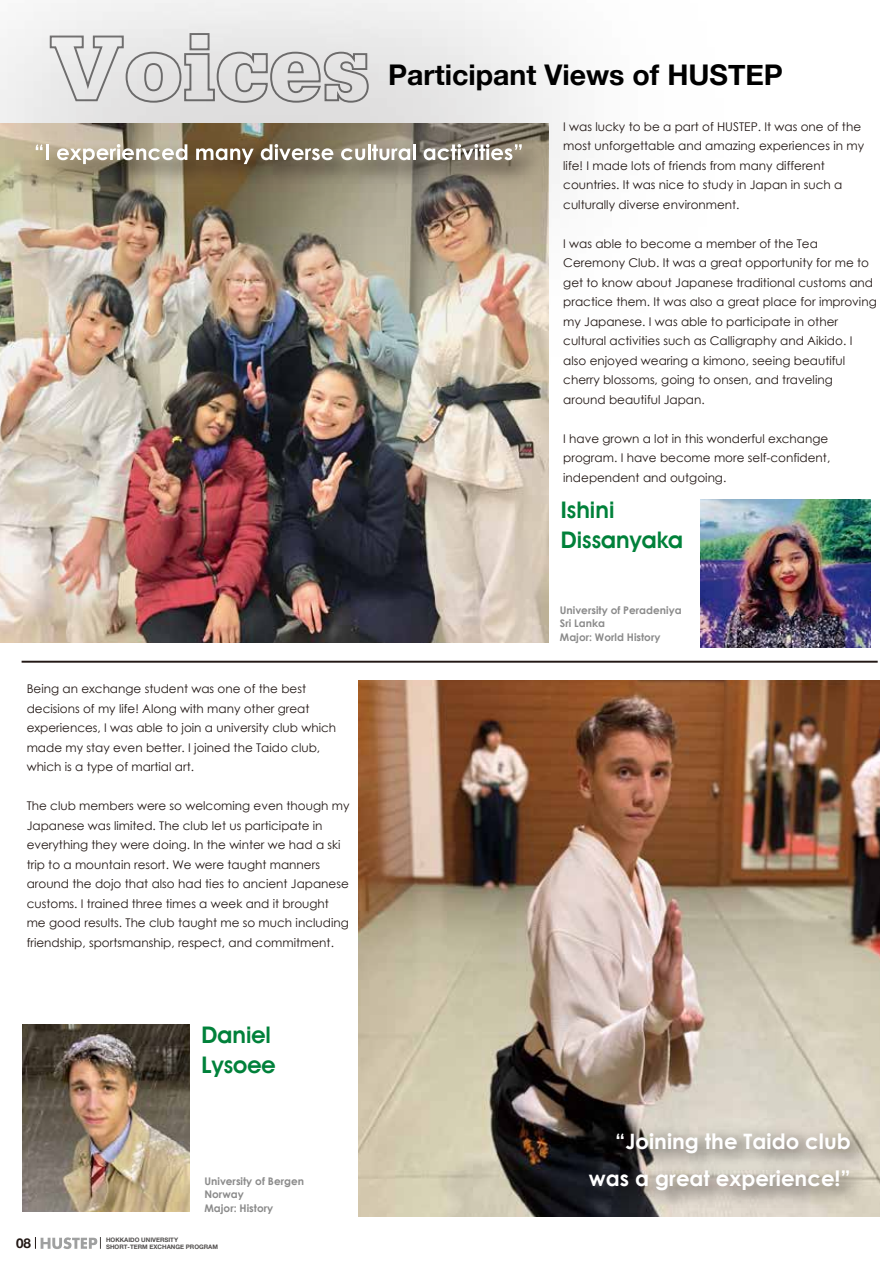
<style>
.page{position:relative;width:893px;height:1263px;background:#fff}
.page>*{position:absolute;margin:0;border:0;box-sizing:border-box;transform-origin:0 0}
.t1{font:700 28.5px "Helvetica Neue";color:#000}
.t2{font:23.4px/29.7px "Advantage Demi";color:#00813a}
.t3{font:700 21.3px/37.2px "Century Gothic";color:#fff;text-align:right}
.t4{font:700 13.5px "Helvetica Neue";color:#221815}
.t5{font:12px/19.5px "Century Gothic";color:#221815}
.t6{font:700 10.5px/13.5px "Century Gothic";color:#8b8b8b}
.t7{font:700 6.15px/6.3px "Helvetica Neue";color:#4f4c4b}
</style>
<div class="page">
<img style="left:23px;top:1024px;width:167px;height:188px">
<svg style="left:35px;top:1237px;width:66px;height:12px"></svg>
<hr style="left:22px;top:661px;width:856px;height:2px;background:#221815">
<img style="left:0;top:422px;width:548px;height:221px">
<img style="left:700px;top:499px;width:171px;height:149px">
<img style="left:0;top:0;width:568px;height:422px">
<img style="left:24px;top:132px;width:531px;height:65px">
<svg style="left:36px;top:144px;width:7px;height:6px"></svg>
<hr style="left:46px;top:145px;width:3px;height:15px;background:#fff">
<svg style="left:57px;top:144px;width:130px;height:20px"></svg>
<svg style="left:196px;top:148px;width:58px;height:16px"></svg>
<svg style="left:261px;top:144px;width:72px;height:16px"></svg>
<svg style="left:341px;top:144px;width:69px;height:16px"></svg>
<hr style="left:413px;top:144px;width:3px;height:16px;background:#fff">
<svg style="left:424px;top:144px;width:98px;height:16px"></svg>
<img style="left:358px;top:680px;width:522px;height:537px">
<img style="left:575px;top:1112px;width:305px;height:105px">
<p class="t5" style="left:27px;top:679px;width:311px">Being an exchange student was one of the best decisions of my life! Along with many other great experiences, I was able to join a university club which made my stay even better. I joined the Taido club, which is a type of martial art.</p>
<p class="t5" style="left:27px;top:796px;width:324px">The club members were so welcoming even though my Japanese was limited. The club let us participate in everything they were doing. In the winter we had a ski trip to a mountain resort. We were taught manners around the dojo that also had ties to ancient Japanese customs. I trained three times a week and it brought me good results. The club taught me so much including friendship, sportsmanship, respect, and commitment.</p>
<h2 class="t2" style="left:202px;top:1020px;width:76px">Daniel<br>Lysoee</h2>
<p class="t6" style="left:204px;top:1174px;width:101px">University of Bergen<br>Norway<br>Major: History</p>
<p class="t4" style="left:16px;top:1233px;width:17px">08</p>
<p class="t7" style="left:106px;top:1237px;width:113px">HOKKAIDO UNIVERSITY<br>SHORT-TERM EXCHANGE PROGRAM</p>
<h1 class="t1" style="left:388px;top:52px;width:396px">Participant Views of HUSTEP</h1>
<p class="t5" style="left:563px;top:116px;width:302px">I was lucky to be a part of HUSTEP. It was one of the most unforgettable and amazing experiences in my life! I made lots of friends from many different countries. It was nice to study in Japan in such a culturally diverse environment.</p>
<p class="t5" style="left:563px;top:233px;width:315px">I was able to become a member of the Tea Ceremony Club. It was a great opportunity for me to get to know about Japanese traditional customs and practice them. It was also a great place for improving my Japanese. I was able to participate in other cultural activities such as Calligraphy and Aikido. I also enjoyed wearing a kimono, seeing beautiful cherry blossoms, going to onsen, and traveling around beautiful Japan.</p>
<p class="t5" style="left:563px;top:428px;width:269px">I have grown a lot in this wonderful exchange program. I have become more self-confident, independent and outgoing.</p>
<h2 class="t2" style="left:561px;top:495px;width:124px">Ishini<br>Dissanyaka</h2>
<p class="t6" style="left:560px;top:603px;width:123px">University of Peradeniya<br>Sri Lanka<br>Major: World History</p>
<h3 class="t3" style="left:589px;top:1122px;width:263px">“Joining the Taido club was a great experience!”</h3>
</div>
